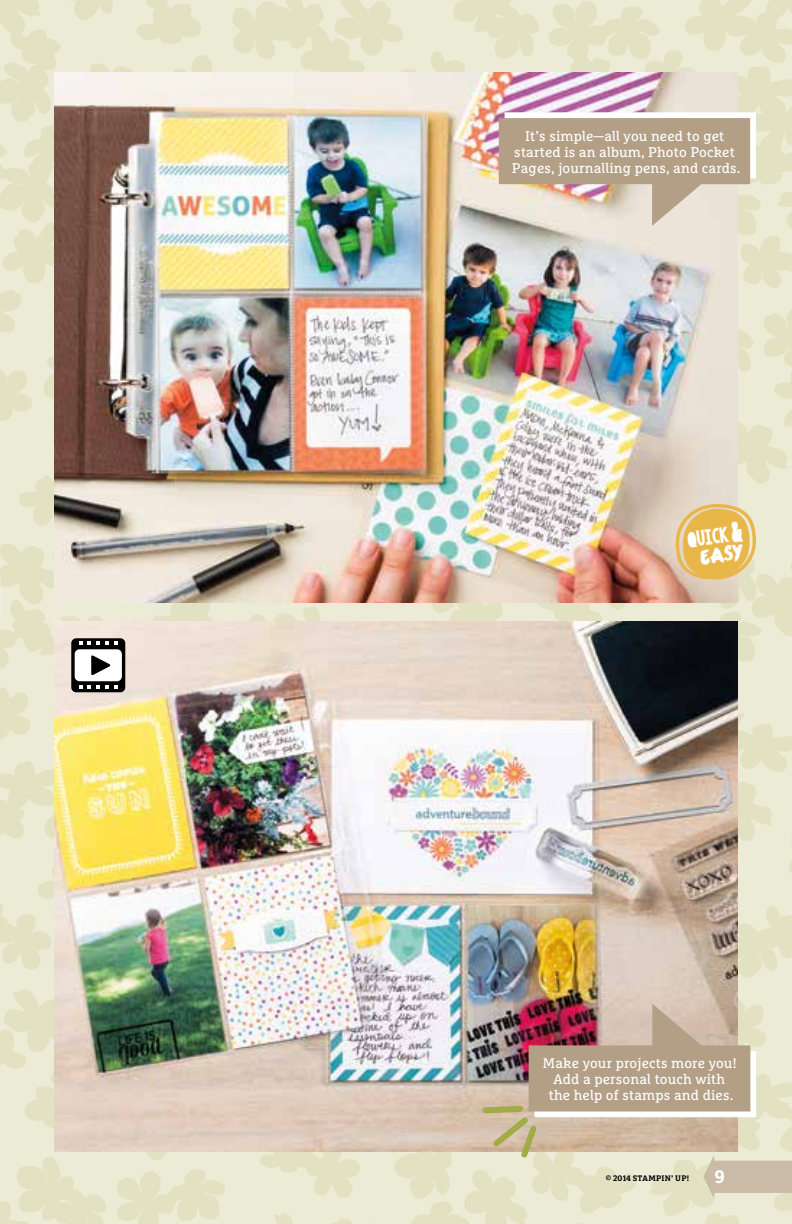
<style>
.page{position:relative;width:792px;height:1224px;background:#fff}
.page>*{position:absolute;margin:0;border:0;box-sizing:border-box;transform-origin:0 0}
.t1{font:25.8px "One Direction";color:#fff}
.t2{font:20.8px "KGBLESSYOURHEART";color:#fff}
.t3{font:700 18px "Marselis Slab Pro";color:#fff}
.t4{font:14px/16px "Marselis Slab Pro";letter-spacing:.01em;color:#fff;text-align:center}
.t5{font:700 8px "Marselis Slab Pro";letter-spacing:.03em;color:#000}
.s1{font-size:28px}
</style>
<div class="page">
<img style="left:0;top:0;width:792px;height:1224px">
<img style="left:54px;top:72px;width:684px;height:531px">
<img style="left:54px;top:621px;width:684px;height:531px">
<svg style="left:0;top:576px;width:1px;height:45px"></svg>
<svg style="left:499px;top:112px;width:257px;height:114px"></svg>
<div style="left:676px;top:504px;width:80px;height:76px;border:3px solid #e9b64a;border-radius:50%"></div>
<div style="left:685px;top:510px;width:63px;height:65px;background:#e9b64a;border-radius:50%"></div>
<div style="left:683px;top:509px;width:67px;height:68px;border:3px solid #e9b64a;border-radius:50%"></div>
<div style="left:71px;top:638px;width:54px;height:54px;background:#000;border-radius:5px"></div>
<div style="left:75px;top:649px;width:47px;height:32px;background:#fff;border-radius:5px"></div>
<svg style="left:91px;top:655px;width:19px;height:20px"></svg>
<svg style="left:97px;top:642px;width:21px;height:3px"></svg>
<svg style="left:79px;top:685px;width:3px;height:4px"></svg>
<svg style="left:88px;top:685px;width:3px;height:4px"></svg>
<svg style="left:97px;top:685px;width:21px;height:4px"></svg>
<svg style="left:479px;top:1004px;width:313px;height:193px"></svg>
<p class="t4" style="left:512px;top:127px;width:230px">It’s simple—all you need to get started is an album, Photo Pocket<br>Pages, journalling pens, and cards.</p>
<h2 class="t2" style="left:686px;top:528px;width:58px;rotate:-8deg">quick <span class="s1">&amp;</span></h2>
<h1 class="t1" style="left:699px;top:546px;width:45px;rotate:-8deg">easy</h1>
<p class="t4" style="left:543px;top:1055px;width:195px">Make your projects more you!<br>Add a personal touch with the help of stamps and dies.</p>
<p class="t5" style="left:606px;top:1173px;width:85px">© 2014 STAMPIN’ UP!</p>
<p class="t3" style="left:715px;top:1166px;width:12px">9</p>
</div>
